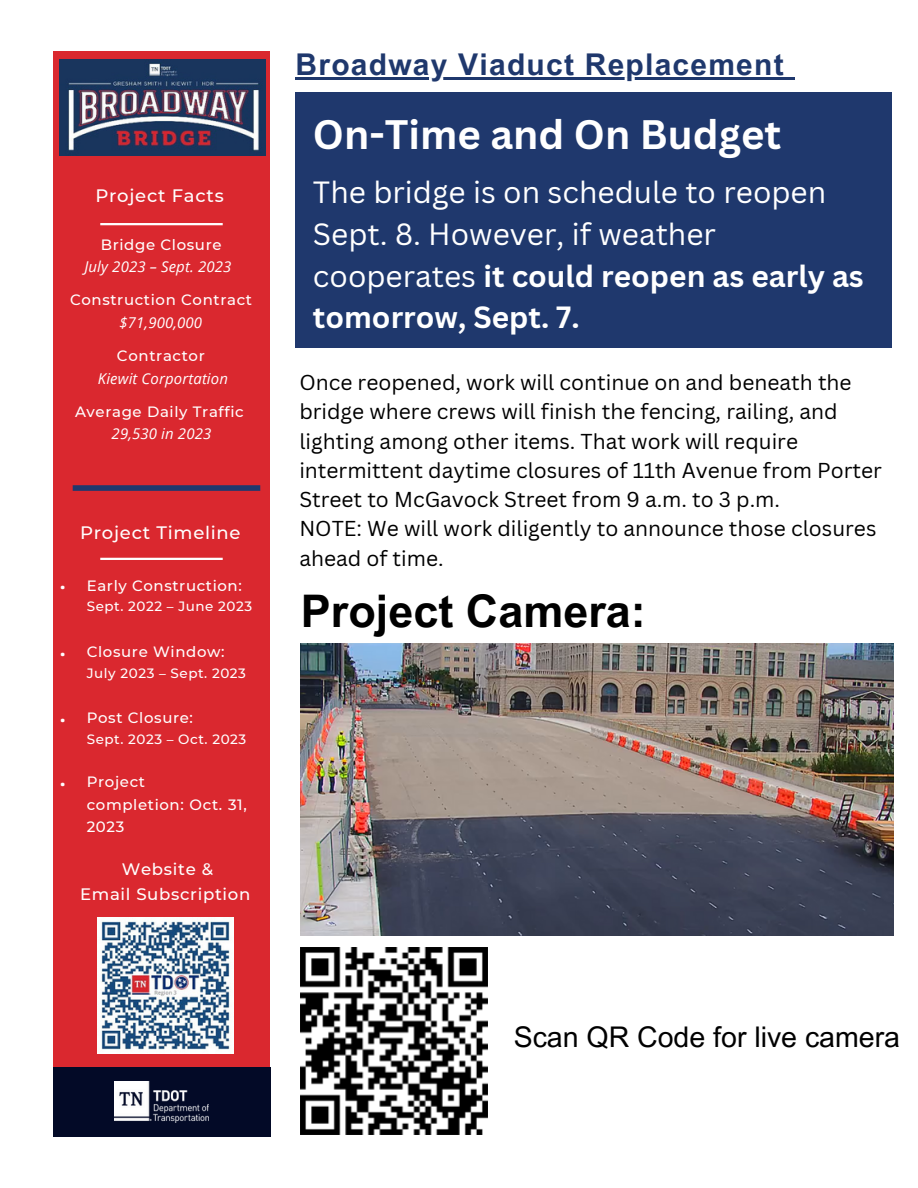
<style>
.page{position:relative;width:918px;height:1188px;background:#fff}
.page>*{position:absolute;margin:0;border:0;box-sizing:border-box;transform-origin:0 0}
.t1{font:700 45px "Arial MT Pro";color:#000}
.t2{font:700 40.05px "Canva Sans";color:#fff}
.t3{font:700 30px "Arial MT Pro";letter-spacing:.04em;color:#1f386d}
.t4{font:29.85px/41.7px "Canva Sans";color:#fff}
.t5{font:28.5px "Arial MT Pro";color:#000}
.t6{font:21px/29.2px "Canva Sans";color:#000}
.t7{font:500 18px "Montserrat";letter-spacing:.04em;color:#fff}
.t8{font:500 16.5px "Montserrat";letter-spacing:.04em;color:#fff}
.t9{font:500 15px/22.5px "Montserrat";letter-spacing:.04em;color:#fff}
.t10{font:italic 15px "Open Sans";letter-spacing:.01em;color:#fff}
.t11{font:15px "IBM Plex Sans";color:#fff}
.t12{font:500 13.5px "Montserrat";letter-spacing:.04em;color:#fff}
.s1{font-weight:700}
</style>
<div class="page">
<div style="left:53px;top:51px;width:217px;height:1045px;background:#da282f"></div>
<hr style="left:100px;top:223px;width:123px;height:2px;background:#fff">
<hr style="left:100px;top:558px;width:123px;height:2px;background:#fff">
<div style="left:73px;top:485px;width:187px;height:6px;background:#1f386d"></div>
<img style="left:97px;top:917px;width:136px;height:136px">
<img style="left:59px;top:59px;width:206px;height:97px">
<div style="left:53px;top:1067px;width:217px;height:70px;background:#030a27"></div>
<img style="left:114px;top:1081px;width:95px;height:42px">
<img style="left:300px;top:947px;width:188px;height:188px">
<div style="left:296px;top:92px;width:596px;height:256px;background:#1f386d"></div>
<img style="left:301px;top:644px;width:593px;height:291px">
<hr style="left:296px;top:78px;width:489px;height:2px;background:#1f386d">
<svg style="left:785px;top:78px;width:10px;height:2px"></svg>
<p class="t7" style="left:95px;top:184px;width:130px">Project Facts</p>
<p class="t9" style="left:101px;top:233px;width:122px">Bridge Closure</p>
<p class="t10" style="left:84px;top:256px;width:148px">July 2023 – Sept. 2023</p>
<p class="t9" style="left:70px;top:289px;width:184px">Construction Contract</p>
<p class="t10" style="left:120px;top:312px;width:84px">$71,900,000</p>
<p class="t9" style="left:117px;top:344px;width:89px">Contractor</p>
<p class="t10" style="left:98px;top:368px;width:132px">Kiewit Corportation</p>
<p class="t9" style="left:75px;top:400px;width:170px">Average Daily Traffic</p>
<p class="t10" style="left:112px;top:423px;width:101px">29,530 in 2023</p>
<p class="t11" style="left:60px;top:577px;width:7px">•</p>
<p class="t11" style="left:60px;top:643px;width:7px">•</p>
<p class="t11" style="left:60px;top:709px;width:7px">•</p>
<p class="t11" style="left:60px;top:773px;width:7px">•</p>
<p class="t7" style="left:80px;top:522px;width:162px">Project Timeline</p>
<p class="t9" style="left:87px;top:574px;width:157px">Early Construction:</p>
<p class="t12" style="left:87px;top:598px;width:167px">Sept. 2022 – June 2023</p>
<p class="t9" style="left:87px;top:640px;width:139px">Closure Window:</p>
<p class="t12" style="left:87px;top:665px;width:161px">July 2023 – Sept. 2023</p>
<p class="t9" style="left:87px;top:707px;width:108px">Post Closure:</p>
<p class="t12" style="left:87px;top:731px;width:161px">Sept. 2023 – Oct. 2023</p>
<p class="t9" style="left:87px;top:771px;width:162px">Project<br>completion: Oct. 31,<br>2023</p>
<p class="t8" style="left:122px;top:859px;width:93px">Website &amp;</p>
<p class="t8" style="left:80px;top:884px;width:172px">Email Subscription</p>
<p class="t3" style="left:296px;top:54px;width:490px">Broadway Viaduct Replacement</p>
<p class="t2" style="left:313px;top:107px;width:470px">On-Time and On Budget</p>
<p class="t4" style="left:313px;top:171px;width:552px">The bridge is on schedule to reopen<br>Sept. 8. However, if weather cooperates <span class="s1">it could reopen as early as tomorrow, Sept. 7.</span></p>
<p class="t6" style="left:299px;top:367px;width:584px">Once reopened, work will continue on and beneath the bridge where crews will finish the fencing, railing, and lighting among other items. That work will require intermittent daytime closures of 11th Avenue from Porter Street to McGavock Street from 9 a.m. to 3 p.m.</p>
<p class="t6" style="left:299px;top:514px;width:579px">NOTE: We will work diligently to announce those closures ahead of time.</p>
<p class="t1" style="left:301px;top:594px;width:346px">Project Camera:</p>
<p class="t5" style="left:514px;top:1026px;width:388px">Scan QR Code for live camera</p>
</div>
